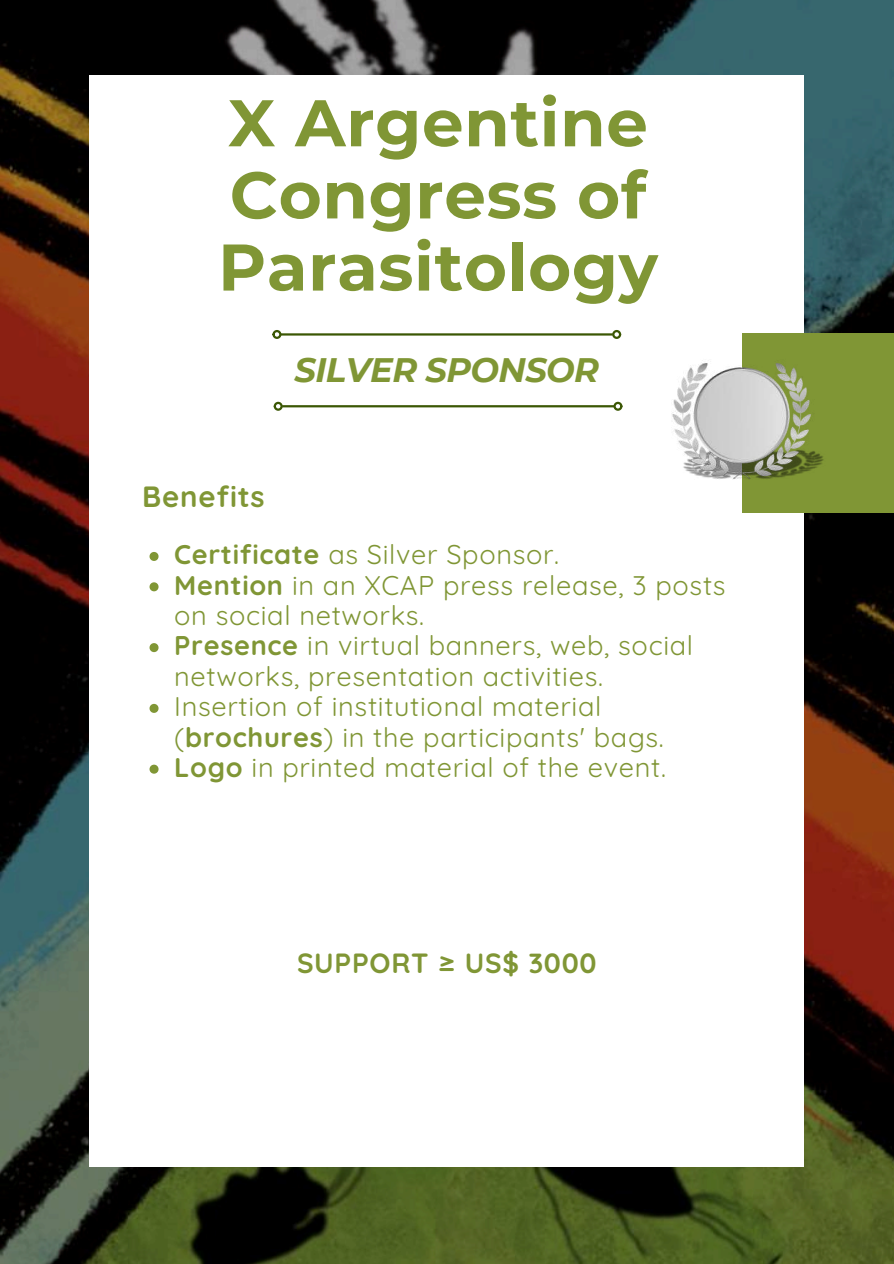
<style>
.page{position:relative;width:894px;height:1264px;background:#fff}
.page>*{position:absolute;margin:0;border:0;box-sizing:border-box;transform-origin:0 0}
.t1{font:700 65.85px/72.2px "Montserrat";letter-spacing:.01em;color:#809635}
.t2{font:italic 700 33.9px "Montserrat";letter-spacing:-.02em;color:#809635}
.t3{font:700 29.25px "Quicksand";letter-spacing:.025em;color:#809635}
.t4{font:700 27.75px "Quicksand";letter-spacing:.025em;color:#809635}
.t5{font:27.15px/30.3px "Quicksand";letter-spacing:.025em;color:#809635}
.s1{font-weight:700}
</style>
<div class="page">
<img style="left:0;top:0;width:893px;height:1263px">
<div style="left:89px;top:76px;width:715px;height:1091px;background:#fff"></div>
<hr style="left:281px;top:333px;width:331px;height:2px;background:#3b5704">
<div style="left:272px;top:330px;width:9px;height:9px;border:2px solid #3b5704;border-radius:50%"></div>
<div style="left:612px;top:330px;width:9px;height:9px;border:2px solid #3b5704;border-radius:50%"></div>
<hr style="left:282px;top:405px;width:332px;height:2px;background:#3b5704">
<div style="left:273px;top:402px;width:9px;height:9px;border:2px solid #3b5704;border-radius:50%"></div>
<div style="left:613px;top:402px;width:9px;height:9px;border:2px solid #3b5704;border-radius:50%"></div>
<svg style="left:149px;top:552px;width:9px;height:9px"></svg>
<svg style="left:149px;top:582px;width:9px;height:9px"></svg>
<svg style="left:149px;top:643px;width:9px;height:9px"></svg>
<svg style="left:149px;top:704px;width:9px;height:9px"></svg>
<svg style="left:149px;top:764px;width:9px;height:9px"></svg>
<div style="left:742px;top:333px;width:151px;height:180px;background:#809635"></div>
<img style="left:672px;top:363px;width:152px;height:116px">
<h1 class="t1" style="left:218px;top:87px;width:441px">X Argentine<br>Congress of<br>Parasitology</h1>
<p class="t2" style="left:294px;top:349px;width:306px">SILVER SPONSOR</p>
<p class="t3" style="left:142px;top:477px;width:124px">Benefits</p>
<p class="t5" style="left:174px;top:539px;width:552px"><span class="s1">Certificate</span> as Silver Sponsor.<br><span class="s1">Mention</span> in an XCAP press release, 3 posts on social networks.<br><span class="s1">Presence</span> in virtual banners, web, social networks, presentation activities.<br>Insertion of institutional material (<span class="s1">brochures</span>) in the participants' bags.<br><span class="s1">Logo</span> in printed material of the event.</p>
<p class="t4" style="left:297px;top:945px;width:301px">SUPPORT ≥ US$ 3000</p>
</div>
